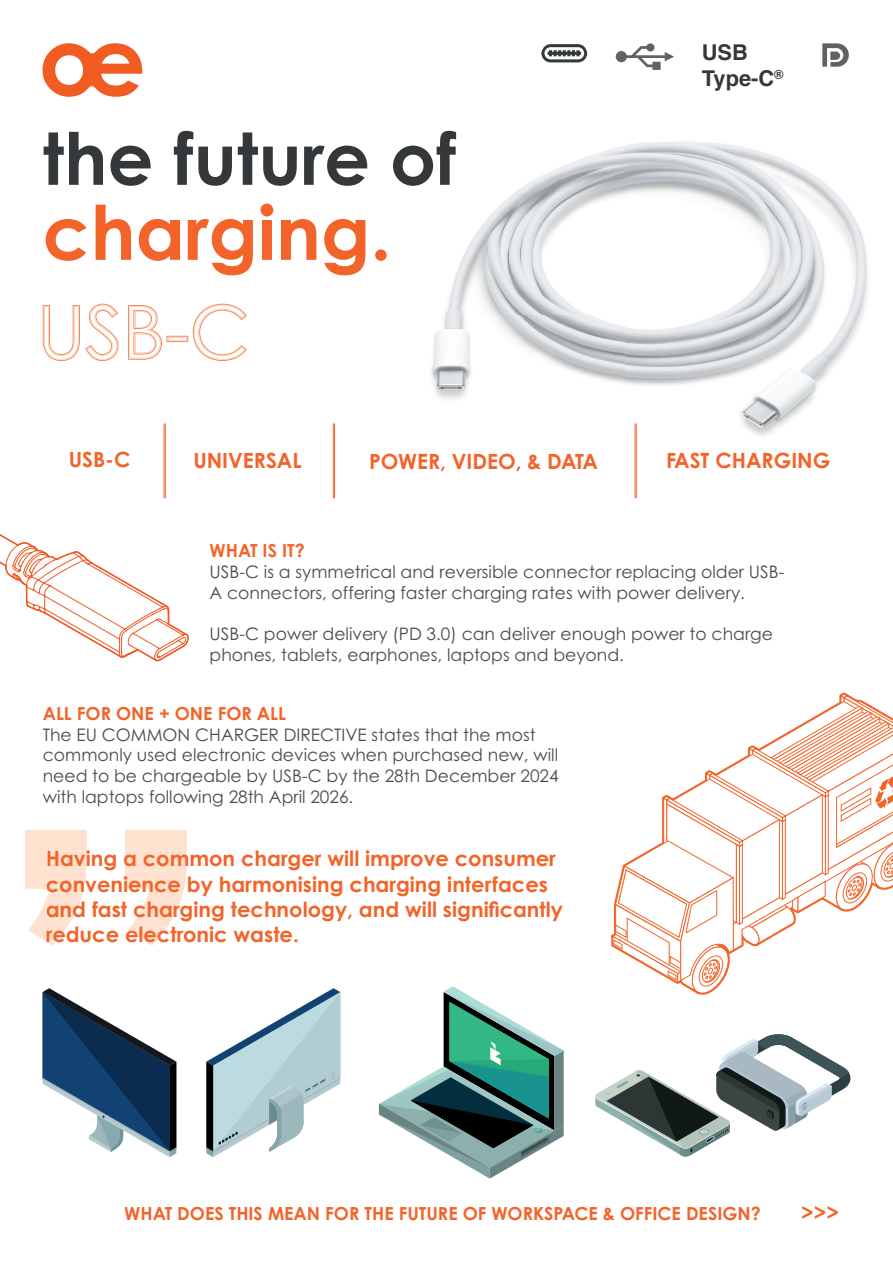
<style>
.page{position:relative;width:893px;height:1263px;background:#fff}
.page>*{position:absolute;margin:0;border:0;box-sizing:border-box;transform-origin:0 0}
.t1{font:700 75px "Century Gothic Pro";color:#f2642a}
.t2{font:700 72px "Century Gothic Pro";color:#35383a}
.t3{font:700 21.75px/26.1px "Helvetica";color:#35383a}
.t4{font:700 21px/25.2px "Century Gothic Pro";color:#f2642a}
.t5{font:700 18px "Century Gothic Pro";color:#f2642a}
.t6{font:17.25px/20.9px "Century Gothic Pro";color:#524a47}
</style>
<div class="page">
<img style="left:431px;top:62px;width:437px;height:437px">
<svg style="left:43px;top:304px;width:76px;height:57px"></svg>
<svg style="left:128px;top:304px;width:119px;height:57px"></svg>
<svg style="left:612px;top:693px;width:281px;height:302px"></svg>
<svg style="left:206px;top:988px;width:134px;height:169px"></svg>
<svg style="left:43px;top:988px;width:133px;height:169px"></svg>
<svg style="left:379px;top:986px;width:185px;height:192px"></svg>
<svg style="left:595px;top:1034px;width:255px;height:123px"></svg>
<svg style="left:43px;top:43px;width:99px;height:54px"></svg>
<svg style="left:616px;top:43px;width:58px;height:27px"></svg>
<svg style="left:822px;top:43px;width:27px;height:24px"></svg>
<svg style="left:541px;top:44px;width:46px;height:18px"></svg>
<hr style="left:165px;top:423px;width:1px;height:75px;background:#f2642a">
<hr style="left:164px;top:423px;width:1px;height:75px;background:#f2642a">
<hr style="left:334px;top:423px;width:1px;height:75px;background:#f2642a">
<hr style="left:333px;top:423px;width:1px;height:75px;background:#f2642a">
<hr style="left:636px;top:423px;width:1px;height:75px;background:#f2642a">
<hr style="left:635px;top:423px;width:1px;height:75px;background:#f2642a">
<svg style="left:0;top:444px;width:189px;height:217px"></svg>
<svg style="left:25px;top:830px;width:162px;height:115px"></svg>
<h2 class="t2" style="left:43px;top:114px;width:415px">the future of</h2>
<h1 class="t1" style="left:43px;top:186px;width:350px">charging.</h1>
<p class="t3" style="left:702px;top:39px;width:83px">USB<br>Type-C<sup>®</sup></p>
<p class="t4" style="left:69px;top:447px;width:63px">USB-C</p>
<p class="t4" style="left:193px;top:448px;width:110px">UNIVERSAL</p>
<p class="t4" style="left:369px;top:448px;width:230px">POWER, VIDEO, &amp; DATA</p>
<p class="t4" style="left:666px;top:448px;width:166px">FAST CHARGING</p>
<p class="t5" style="left:210px;top:540px;width:97px">WHAT IS IT?</p>
<p class="t6" style="left:210px;top:561px;width:576px">USB-C is a symmetrical and reversible connector replacing older USB-<br>A connectors, off ering faster charging rates with power delivery.</p>
<p class="t6" style="left:210px;top:623px;width:565px">USB-C power delivery (PD 3.0) can deliver enough power to charge phones, tablets, earphones, laptops and beyond.</p>
<p class="t5" style="left:43px;top:702px;width:245px">ALL FOR ONE + ONE FOR ALL</p>
<p class="t6" style="left:43px;top:724px;width:517px">The EU COMMON CHARGER DIRECTIVE states that the most commonly used electronic devices when purchased new, will need to be chargeable by USB-C by the 28th December 2024 with laptops following 28th April 2026.</p>
<p class="t4" style="left:46px;top:846px;width:512px">Having a common charger will improve consumer convenience by harmonising charging interfaces</p>
<p class="t4" style="left:46px;top:921px;width:255px">reduce electronic waste.</p>
<p class="t4" style="left:46px;top:896px;width:519px">and fast charging technology, and will significantly</p>
<p class="t5" style="left:124px;top:1203px;width:638px">WHAT DOES THIS MEAN FOR THE FUTURE OF WORKSPACE &amp; OFFICE DESIGN?</p>
<p class="t4" style="left:801px;top:1200px;width:39px">&gt;&gt;&gt;</p>
</div>
